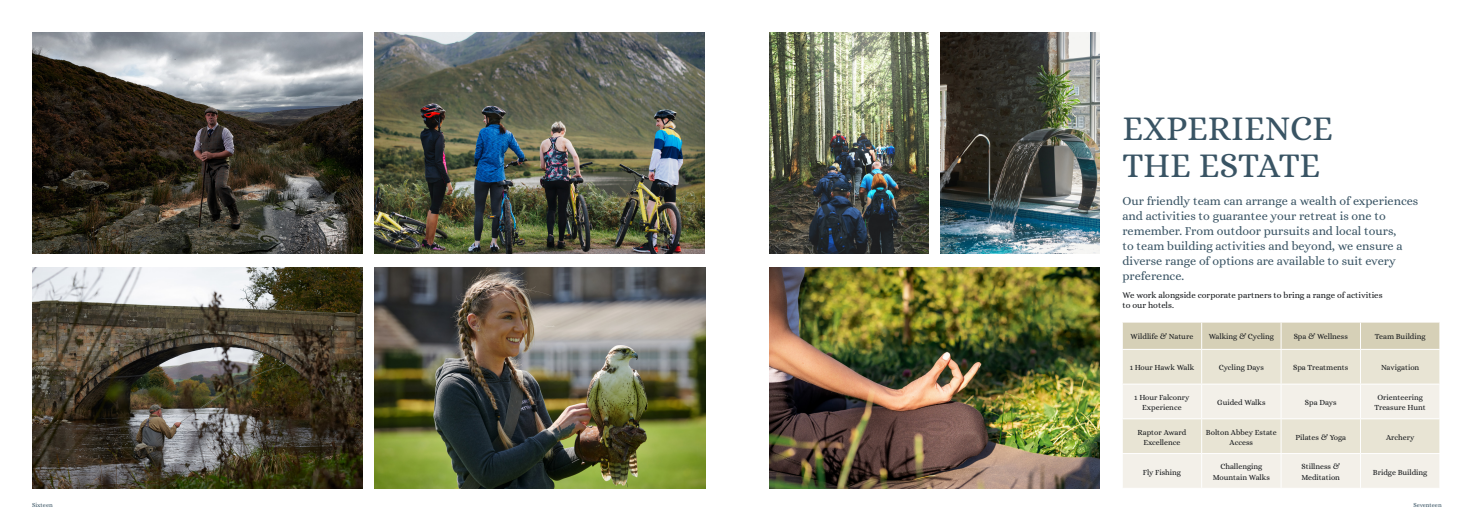
<style>
.page{position:relative;width:1474px;height:521px;background:#fff}
.page>*{position:absolute;margin:0;border:0;box-sizing:border-box;transform-origin:0 0}
.t1{font:35px/36.8px "Alice";letter-spacing:-.005em;color:#395464}
.t2{font:12.25px/14.9px "Alice";color:#395464}
.t3{font:8.75px/10.5px "Alice";color:#14171a}
.t4{font:7.88px/10.5px "Alice";color:#14171a;text-align:center}
.t5{font:6.12px "Alice";color:#395464}
</style>
<div class="page">
<img style="left:32px;top:267px;width:330px;height:222px">
<svg style="left:32px;top:32px;width:330px;height:222px"></svg>
<div style="left:1123px;top:350px;width:316px;height:34px;background:#e8e4d4"></div>
<svg style="left:1123px;top:385px;width:316px;height:103px;fill:#f3f0e9"></svg>
<svg style="left:1122px;top:322px;width:318px;height:27px"></svg>
<hr style="left:1201px;top:350px;width:1px;height:34px;background:#fff">
<hr style="left:1280px;top:350px;width:1px;height:34px;background:#fff">
<hr style="left:1359px;top:350px;width:1px;height:34px;background:#fff">
<hr style="left:1201px;top:384px;width:1px;height:34px;background:#fff">
<hr style="left:1280px;top:384px;width:1px;height:34px;background:#fff">
<hr style="left:1359px;top:384px;width:1px;height:34px;background:#fff">
<hr style="left:1121px;top:418px;width:80px;height:1px;background:#fff">
<hr style="left:1201px;top:418px;width:79px;height:1px;background:#fff">
<hr style="left:1201px;top:419px;width:1px;height:34px;background:#fff">
<hr style="left:1280px;top:418px;width:80px;height:1px;background:#fff">
<hr style="left:1280px;top:419px;width:1px;height:34px;background:#fff">
<hr style="left:1360px;top:418px;width:80px;height:1px;background:#fff">
<hr style="left:1359px;top:419px;width:1px;height:34px;background:#fff">
<hr style="left:1121px;top:453px;width:80px;height:1px;background:#fff">
<hr style="left:1201px;top:453px;width:79px;height:1px;background:#fff">
<hr style="left:1201px;top:454px;width:1px;height:34px;background:#fff">
<hr style="left:1280px;top:453px;width:80px;height:1px;background:#fff">
<hr style="left:1280px;top:454px;width:1px;height:34px;background:#fff">
<hr style="left:1360px;top:453px;width:80px;height:1px;background:#fff">
<hr style="left:1359px;top:454px;width:1px;height:34px;background:#fff">
<img style="left:769px;top:32px;width:159px;height:222px">
<img style="left:375px;top:267px;width:330px;height:222px">
<img style="left:940px;top:32px;width:159px;height:222px">
<img style="left:375px;top:32px;width:330px;height:222px">
<img style="left:769px;top:267px;width:330px;height:222px">
<p class="t1" style="left:1122px;top:112px;width:212px">EXPERIENCE<br>THE ESTATE</p>
<p class="t2" style="left:1122px;top:195px;width:297px">Our friendly team can arrange a wealth of experiences and activities to guarantee your retreat is one to remember. From outdoor pursuits and local tours,<br>to team building activities and beyond, we ensure a diverse range of options are available to suit every preference.</p>
<p class="t3" style="left:1122px;top:290px;width:262px">We work alongside corporate partners to bring a range of activities to our hotels.</p>
<p class="t4" style="left:1130px;top:332px;width:64px">Wildlife &amp; Nature</p>
<p class="t4" style="left:1208px;top:332px;width:67px">Walking &amp; Cycling</p>
<p class="t4" style="left:1293px;top:332px;width:56px">Spa &amp; Wellness</p>
<p class="t4" style="left:1374px;top:332px;width:52px">Team Building</p>
<p class="t4" style="left:1129px;top:363px;width:66px">1 Hour Hawk Walk</p>
<p class="t4" style="left:1218px;top:363px;width:47px">Cycling Days</p>
<p class="t4" style="left:1293px;top:363px;width:57px">Spa Treatments</p>
<p class="t4" style="left:1380px;top:363px;width:40px">Navigation</p>
<p class="t4" style="left:1134px;top:392px;width:57px">1 Hour Falconry<br>Experience</p>
<p class="t4" style="left:1217px;top:398px;width:50px">Guided Walks</p>
<p class="t4" style="left:1304px;top:398px;width:33px">Spa Days</p>
<p class="t4" style="left:1374px;top:392px;width:53px">Orienteering<br>Treasure Hunt</p>
<p class="t4" style="left:1137px;top:427px;width:50px">Raptor Award<br>Excellence</p>
<p class="t4" style="left:1205px;top:427px;width:73px">Bolton Abbey Estate<br>Access</p>
<p class="t4" style="left:1295px;top:432px;width:52px">Pilates &amp; Yoga</p>
<p class="t4" style="left:1385px;top:432px;width:30px">Archery</p>
<p class="t4" style="left:1142px;top:467px;width:39px">Fly Fishing</p>
<p class="t4" style="left:1212px;top:462px;width:58px">Challenging<br>Mountain Walks</p>
<p class="t4" style="left:1301px;top:462px;width:40px;text-align:left">Stillness &amp;<br>Meditation</p>
<p class="t4" style="left:1372px;top:467px;width:56px">Bridge Building</p>
<p class="t5" style="left:32px;top:502px;width:22px">Sixteen</p>
<p class="t5" style="left:1413px;top:502px;width:30px">Seventeen</p>
</div>
